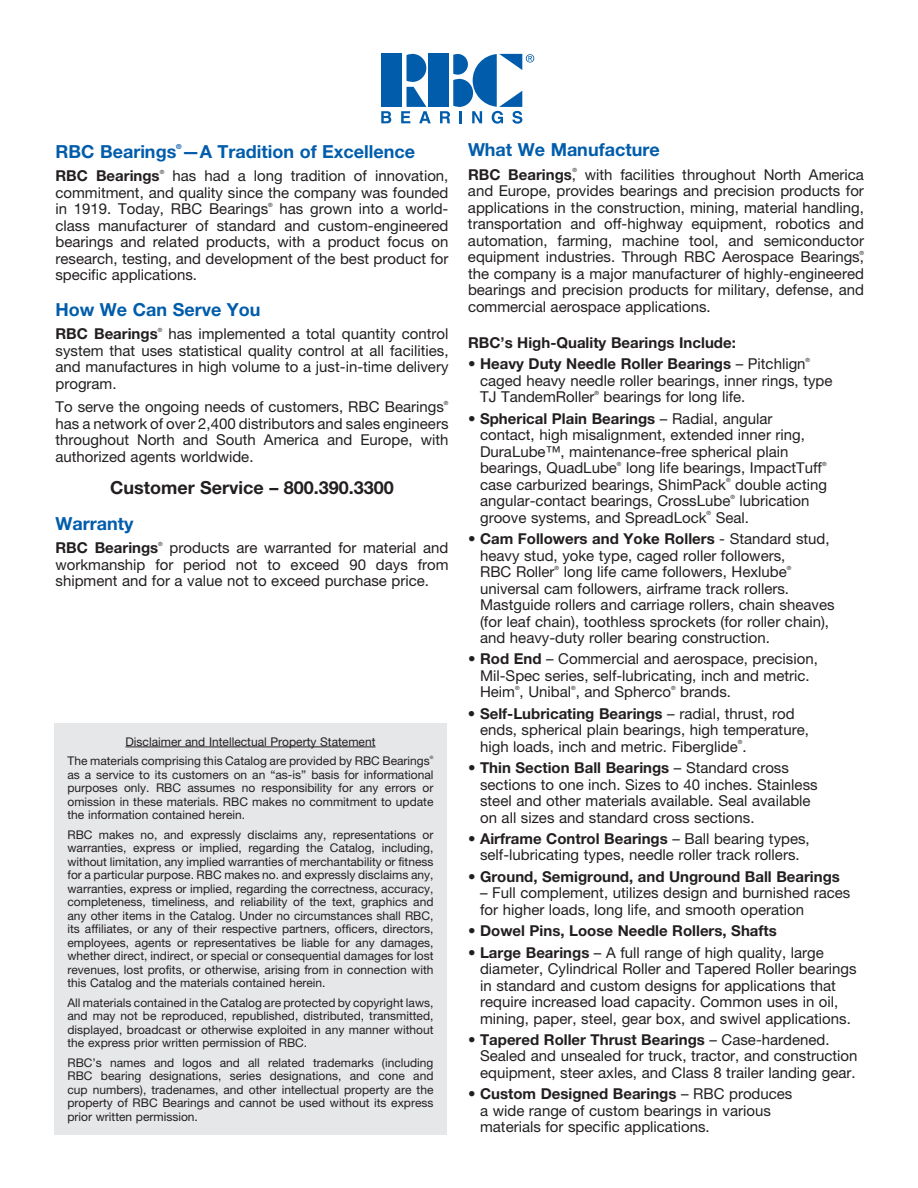
<style>
.page{position:relative;width:918px;height:1188px;background:#fff}
.page>*{position:absolute;margin:0;border:0;box-sizing:border-box;transform-origin:0 0}
.t1{font:700 18px "Helvetica Neue 75";color:#015dab}
.t2{font:700 18px "Helvetica Neue 75";color:#231f20}
.t3{font:15px/16.5px "Helvetica Neue 55 Roman";color:#231f20}
.t4{font:700 15px "Helvetica Neue 75";color:#231f20}
.t5{font:12px/13.5px "Helvetica Neue 55 Roman";color:#231f20;text-align:justify}
.t6{font:700 6.9px "Helvetica Neue 75";color:#015dab}
.t7{font:5.7px "Helvetica Neue 55 Roman";color:#231f20}
.t8{font:4.5px "Helvetica Neue 55 Roman";color:#231f20}
.s1{font-family:"Helvetica Neue 55 Roman";font-weight:400}
.s2{font-family:"Helvetica Neue 75";font-weight:700}
</style>
<div class="page">
<div style="left:381px;top:54px;width:21px;height:53px;background:#015dab"></div>
<div style="left:428px;top:54px;width:20px;height:53px;background:#015dab"></div>
<svg style="left:381px;top:111px;width:10px;height:12px"></svg>
<svg style="left:401px;top:54px;width:30px;height:69px"></svg>
<svg style="left:440px;top:54px;width:94px;height:70px"></svg>
<div style="left:54px;top:724px;width:393px;height:411px;background:#e6e7e9"></div>
<hr style="left:125px;top:747px;width:251px;height:1px;background:#231f20">
<p class="t6" style="left:176px;top:142px;width:7px">®</p>
<p class="t1" style="left:56px;top:140px;width:361px">RBC Bearings —A Tradition of Excellence</p>
<p class="t4" style="left:56px;top:166px;width:106px">RBC Bearings</p>
<p class="t7" style="left:160px;top:168px;width:6px">®</p>
<p class="t3" style="left:55px;top:167px;width:395px;text-align:justify;text-indent:117px">has had a long tradition of innovation, commitment, and quality since the company was founded in 1919. Today, RBC Bearings</p>
<p class="t7" style="left:268px;top:201px;width:6px">®</p>
<p class="t3" style="left:55px;top:200px;width:395px;text-align:justify;text-indent:224px">has grown into a world&shy;class manufacturer of standard and custom-engineered bearings and related products, with a product focus on research, testing, and development of the best product for specific applications.</p>
<p class="t1" style="left:56px;top:298px;width:207px">How We Can Serve You</p>
<p class="t4" style="left:56px;top:325px;width:104px">RBC Bearings</p>
<p class="t7" style="left:158px;top:326px;width:6px">®</p>
<p class="t3" style="left:56px;top:326px;width:395px;text-align:justify;text-indent:113px">has implemented a total quantity control system that uses statistical quality control at all facilities, and manufactures in high volume to a just-in-time delivery program.</p>
<p class="t3" style="left:56px;top:398px;width:390px">To serve the ongoing needs of customers, RBC Bearings</p>
<p class="t7" style="left:444px;top:399px;width:6px">®</p>
<p class="t3" style="left:56px;top:415px;width:395px;text-align:justify">has a network of over 2,400 distributors and sales engineers throughout North and South America and Europe, with authorized agents worldwide.</p>
<p class="t2" style="left:110px;top:476px;width:285px">Customer Service – 800.390.3300</p>
<p class="t1" style="left:55px;top:512px;width:80px">Warranty</p>
<p class="t4" style="left:56px;top:539px;width:104px">RBC Bearings</p>
<p class="t7" style="left:158px;top:540px;width:6px">®</p>
<p class="t3" style="left:56px;top:540px;width:395px;text-align:justify;text-indent:114px">products are warranted for material and workmanship for period not to exceed 90 days from shipment and for a value not to exceed purchase price.</p>
<p class="t5" style="left:67px;top:732px;width:364px;line-height:19.5px;text-align:center">Disclaimer and Intellectual Property Statement<br>The materials comprising this Catalog are provided by RBC Bearings</p>
<p class="t8" style="left:430px;top:755px;width:5px">®</p>
<p class="t5" style="left:68px;top:768px;width:368px">as a service to its customers on an “as-is” basis for informational purposes only. RBC assumes no responsibility for any errors or omission in these materials. RBC makes no commitment to update the information contained herein.</p>
<p class="t5" style="left:68px;top:828px;width:368px">RBC makes no, and expressly disclaims any, representations or warranties, express or implied, regarding the Catalog, including, without limitation, any implied warranties of merchantability or fitness for a particular purpose. RBC makes no. and expressly disclaims any, warranties, express or implied, regarding the correctness, accuracy, completeness, timeliness, and reliability of the text, graphics and any other items in the Catalog. Under no circumstances shall RBC, its affiliates, or any of their respective partners, officers, directors, employees, agents or representatives be liable for any damages, whether direct, indirect, or special or consequential damages for lost revenues, lost profits, or otherwise, arising from in connection with this Catalog and the materials contained herein.</p>
<p class="t5" style="left:68px;top:996px;width:368px">All materials contained in the Catalog are protected by copyright laws, and may not be reproduced, republished, distributed, transmitted, displayed, broadcast or otherwise exploited in any manner without the express prior written permission of RBC.</p>
<p class="t5" style="left:68px;top:1056px;width:368px">RBC’s names and logos and all related trademarks (including RBC bearing designations, series designations, and cone and cup numbers), tradenames, and other intellectual property are the property of RBC Bearings and cannot be used without its express prior written permission.</p>
<p class="t1" style="left:468px;top:139px;width:193px">What We Manufacture</p>
<p class="t4" style="left:468px;top:165px;width:110px">RBC Bearings<span class="s1">,</span></p>
<p class="t7" style="left:572px;top:167px;width:6px">®</p>
<p class="t3" style="left:468px;top:166px;width:398px;text-align:justify;text-indent:117px">with facilities throughout North America and Europe, provides bearings and precision products for applications in the construction, mining, material handling, transportation and off-highway equipment, robotics and automation, farming, machine tool, and semiconductor equipment industries. Through RBC Aerospace Bearings,</p>
<p class="t7" style="left:859px;top:249px;width:6px">®</p>
<p class="t3" style="left:468px;top:265px;width:398px;text-align:justify">the company is a major manufacturer of highly-engineered bearings and precision products for military, defense, and commercial aerospace applications.</p>
<p class="t4" style="left:468px;top:334px;width:269px">RBC’s High-Quality Bearings Include:</p>
<p class="t4" style="left:468px;top:355px;width:339px"><span class="s1">•</span> Heavy Duty Needle Roller Bearings <span class="s1">– Pitchlign</span></p>
<p class="t7" style="left:806px;top:356px;width:6px">®</p>
<p class="t3" style="left:480px;top:372px;width:354px">caged heavy needle roller bearings, inner rings, type<br>TJ TandemRoller</p>
<p class="t7" style="left:594px;top:389px;width:6px">®</p>
<p class="t3" style="left:604px;top:389px;width:143px">bearings for long life.</p>
<p class="t4" style="left:468px;top:409px;width:306px"><span class="s1">•</span> Spherical Plain Bearings <span class="s1">– Radial, angular</span></p>
<p class="t3" style="left:480px;top:426px;width:326px">contact, high misalignment, extended inner ring,<br>DuraLube™, maintenance-free spherical plain bearings, QuadLube</p>
<p class="t7" style="left:617px;top:460px;width:6px">®</p>
<p class="t3" style="left:626px;top:459px;width:198px">long life bearings, ImpactTuff</p>
<p class="t7" style="left:822px;top:460px;width:6px">®</p>
<p class="t3" style="left:480px;top:476px;width:247px">case carburized bearings, ShimPack</p>
<p class="t7" style="left:726px;top:477px;width:6px">®</p>
<p class="t3" style="left:735px;top:476px;width:93px">double acting</p>
<p class="t3" style="left:480px;top:492px;width:252px">angular-contact bearings, CrossLube</p>
<p class="t7" style="left:730px;top:493px;width:6px">®</p>
<p class="t3" style="left:740px;top:492px;width:72px">lubrication</p>
<p class="t3" style="left:480px;top:509px;width:228px">groove systems, and SpreadLock</p>
<p class="t7" style="left:707px;top:510px;width:6px">®</p>
<p class="t3" style="left:716px;top:509px;width:35px">Seal.</p>
<p class="t4" style="left:468px;top:529px;width:363px"><span class="s1">•</span> Cam Followers and Yoke Rollers <span class="s1">- Standard stud,</span></p>
<p class="t3" style="left:480px;top:547px;width:307px">heavy stud, yoke type, caged roller followers,<br>RBC Roller</p>
<p class="t7" style="left:555px;top:564px;width:6px">®</p>
<p class="t3" style="left:564px;top:563px;width:225px">long life came followers, Hexlube</p>
<p class="t7" style="left:787px;top:564px;width:6px">®</p>
<p class="t3" style="left:480px;top:580px;width:356px">universal cam followers, airframe track rollers.<br>Mastguide rollers and carriage rollers, chain sheaves (for leaf chain), toothless sprockets (for roller chain), and heavy-duty roller bearing construction.</p>
<p class="t3" style="left:480px;top:651px;width:339px;text-indent:-12px">• <span class="s2">Rod End</span> – Commercial and aerospace, precision,<br>Mil-Spec series, self-lubricating, inch and metric.<br>Heim , Unibal , and Spherco</p>
<p class="t7" style="left:515px;top:684px;width:6px">®</p>
<p class="t7" style="left:571px;top:684px;width:6px">®</p>
<p class="t7" style="left:671px;top:684px;width:6px">®</p>
<p class="t3" style="left:680px;top:684px;width:52px">brands.</p>
<p class="t4" style="left:468px;top:704px;width:328px"><span class="s1">•</span> Self-Lubricating Bearings <span class="s1">– radial, thrust, rod</span></p>
<p class="t3" style="left:480px;top:721px;width:330px">ends, spherical plain bearings, high temperature, high loads, inch and metric. Fiberglide .</p>
<p class="t7" style="left:738px;top:739px;width:6px">®</p>
<p class="t4" style="left:468px;top:758px;width:322px"><span class="s1">•</span> Thin Section Ball Bearings <span class="s1">– Standard cross</span></p>
<p class="t3" style="left:480px;top:776px;width:339px">sections to one inch. Sizes to 40 inches. Stainless steel and other materials available. Seal available on all sizes and standard cross sections.</p>
<p class="t4" style="left:468px;top:829px;width:343px"><span class="s1">•</span> Airframe Control Bearings <span class="s1">– Ball bearing types,</span></p>
<p class="t3" style="left:480px;top:847px;width:321px">self-lubricating types, needle roller track rollers.</p>
<p class="t4" style="left:468px;top:867px;width:373px"><span class="s1">•</span> Ground, Semiground, and Unground Ball Bearings</p>
<p class="t3" style="left:480px;top:885px;width:372px">– Full complement, utilizes design and burnished races for higher loads, long life, and smooth operation</p>
<p class="t4" style="left:468px;top:922px;width:310px"><span class="s1">•</span> Dowel Pins, Loose Needle Rollers, Shafts</p>
<p class="t3" style="left:480px;top:944px;width:378px;text-indent:-12px">• <span class="s2">Large Bearings</span> – A full range of high quality, large diameter, Cylindrical Roller and Tapered Roller bearings in standard and custom designs for applications that require increased load capacity. Common uses in oil, mining, paper, steel, gear box, and swivel applications.</p>
<p class="t4" style="left:468px;top:1030px;width:363px"><span class="s1">•</span> Tapered Roller Thrust Bearings <span class="s1">– Case-hardened.</span></p>
<p class="t3" style="left:480px;top:1048px;width:379px">Sealed and unsealed for truck, tractor, and construction equipment, steer axles, and Class 8 trailer landing gear.</p>
<p class="t4" style="left:468px;top:1085px;width:326px"><span class="s1">•</span> Custom Designed Bearings <span class="s1">– RBC produces</span></p>
<p class="t3" style="left:480px;top:1102px;width:292px">a wide range of custom bearings in various materials for specific applications.</p>
</div>
